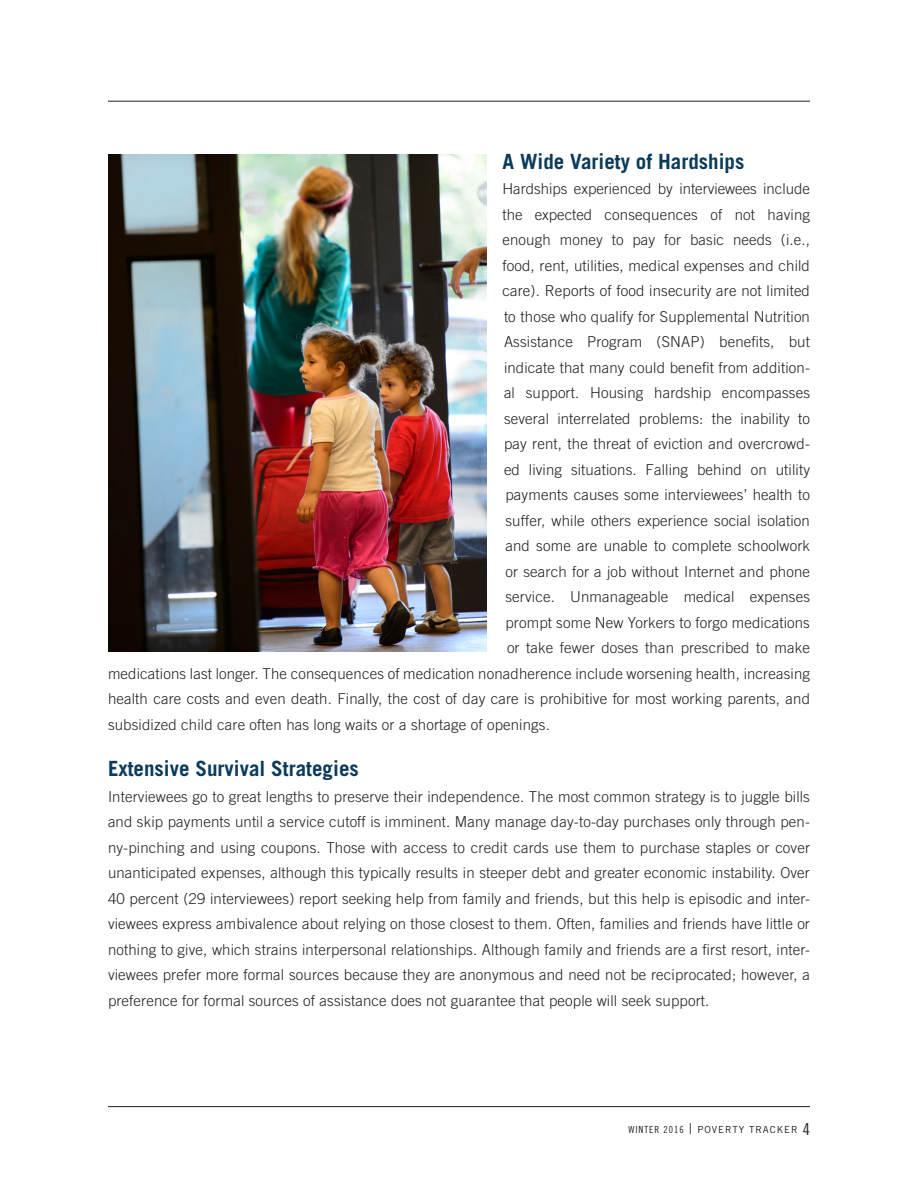
<style>
.page{position:relative;width:918px;height:1188px;background:#fff}
.page>*{position:absolute;margin:0;border:0;box-sizing:border-box;transform-origin:0 0}
.t1{font:700 21px "Trade Gothic";color:#0a3b5b}
.t2{font:300 15px/25.5px "Trade Gothic LT Std";letter-spacing:.01em;color:#231f20;text-align:justify}
.t3{font:9.75px "Trade Gothic LT Std";letter-spacing:.1em;color:#231f20}
.s1{font-family:"Trade Gothic LT Std Cn 18"}
.s2{font-weight:300;font-size:15px}
.s3{font-family:"Trade Gothic LT Std Cn 18";font-size:16.5px}
</style>
<div class="page">
<img style="left:108px;top:155px;width:378px;height:497px">
<hr style="left:108px;top:1106px;width:702px;height:1px;background:#231f20">
<hr style="left:108px;top:101px;width:702px;height:1px;background:#231f20">
<p class="t1" style="left:502px;top:149px;width:243px">A Wide Variety of Hardships</p>
<p class="t2" style="left:502px;top:176px;width:309px">Hardships experienced by interviewees include</p>
<p class="t2" style="left:502px;top:202px;width:309px">the expected consequences of not having</p>
<p class="t2" style="left:502px;top:227px;width:309px">enough money to pay for basic needs (i.e.,</p>
<p class="t2" style="left:502px;top:253px;width:309px">food, rent, utilities, medical expenses and child</p>
<p class="t2" style="left:502px;top:278px;width:309px">care). Reports of food insecurity are not limited</p>
<p class="t2" style="left:504px;top:304px;width:308px">to those who qualify for Supplemental Nutrition</p>
<p class="t2" style="left:504px;top:329px;width:307px">Assistance Program (SNAP) benefits, but</p>
<p class="t2" style="left:504px;top:355px;width:307px">indicate that many could benefit from addition-</p>
<p class="t2" style="left:504px;top:380px;width:308px">al support. Housing hardship encompasses</p>
<p class="t2" style="left:504px;top:406px;width:308px">several interrelated problems: the inability to</p>
<p class="t2" style="left:504px;top:431px;width:308px">pay rent, the threat of eviction and overcrowd-</p>
<p class="t2" style="left:504px;top:457px;width:308px">ed living situations. Falling behind on utility</p>
<p class="t2" style="left:506px;top:482px;width:306px">payments causes some interviewees’ health to</p>
<p class="t2" style="left:506px;top:508px;width:306px">suffer, while others experience social isolation</p>
<p class="t2" style="left:506px;top:533px;width:306px">and some are unable to complete schoolwork</p>
<p class="t2" style="left:506px;top:559px;width:306px">or search for a job without Internet and phone</p>
<p class="t2" style="left:506px;top:584px;width:306px">service. Unmanageable medical expenses</p>
<p class="t2" style="left:506px;top:610px;width:306px">prompt some New Yorkers to forgo medications</p>
<p class="t2" style="left:507px;top:635px;width:305px">or take fewer doses than prescribed to make</p>
<p class="t2" style="left:108px;top:661px;width:704px">medications last longer. The consequences of medication nonadherence include worsening health, increasing</p>
<p class="t2" style="left:108px;top:686px;width:704px">health care costs and even death. Finally, the cost of day care is prohibitive for most working parents, and</p>
<p class="t2" style="left:108px;top:712px;width:443px">subsidized child care often has long waits or a shortage of openings.</p>
<p class="t1" style="left:108px;top:756px;width:252px">Extensive Survival Strategies</p>
<p class="t2" style="left:108px;top:784px;width:704px">Interviewees go to great lengths to preserve their independence. The most common strategy is to juggle bills and skip payments until a service cutoff is imminent. Many manage day-to-day purchases only through pen&shy;ny-pinching and using coupons. Those with access to credit cards use them to purchase staples or cover unanticipated expenses, although this typically results in steeper debt and greater economic instability. Over 40 percent (29 interviewees) report seeking help from family and friends, but this help is episodic and inter&shy;viewees express ambivalence about relying on those closest to them. Often, families and friends have little or nothing to give, which strains interpersonal relationships. Although family and friends are a first resort, inter&shy;viewees prefer more formal sources because they are anonymous and need not be reciprocated; however, a preference for formal sources of assistance does not guarantee that people will seek support.</p>
<p class="t3" style="left:629px;top:1123px;width:183px"><span class="s1">WINTER 2016</span> <span class="s2">|</span> POVERTY TRACKER <span class="s3">4</span></p>
</div>
